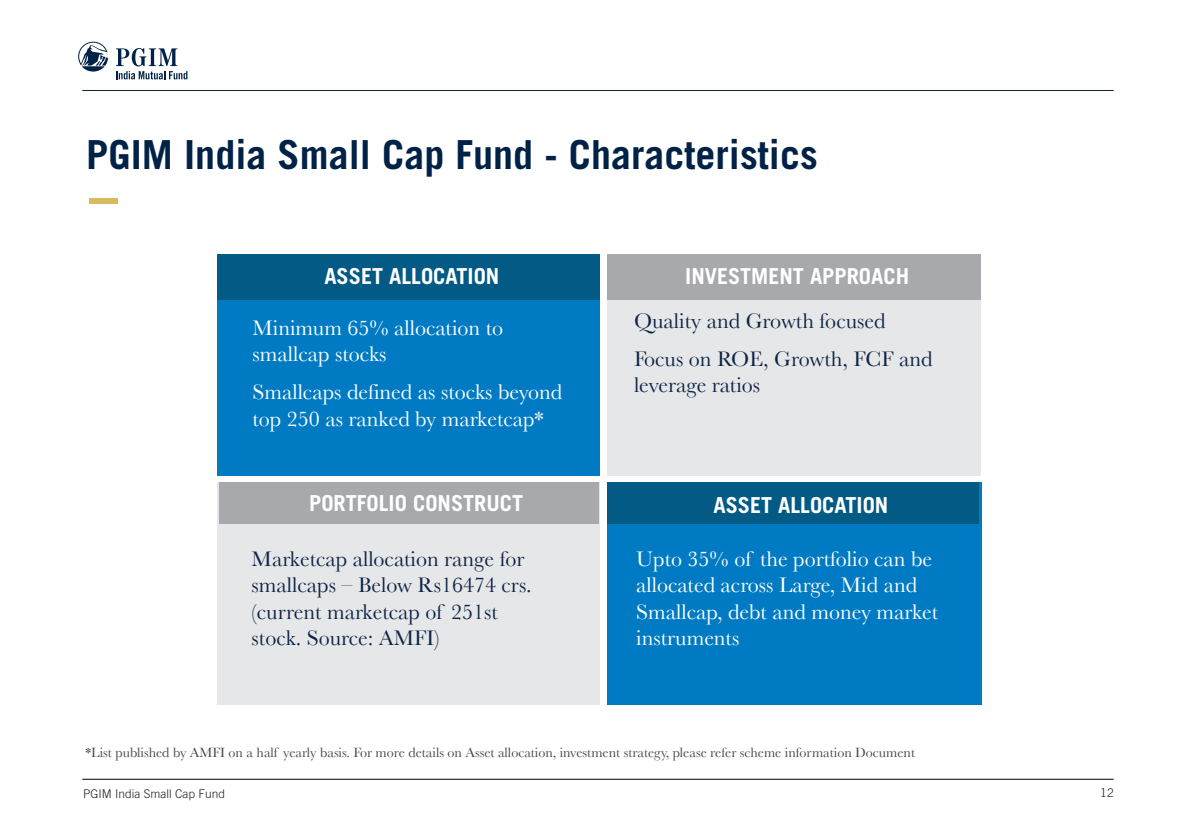
<style>
.page{position:relative;width:1191px;height:840px;background:#fff}
.page>*{position:absolute;margin:0;border:0;box-sizing:border-box;transform-origin:0 0}
.t1{font:700 40px "Trade Gothic LT";color:#002247}
.t2{font:22px/26.4px "Baskerville";color:#fff}
.t3{font:22px/26.4px "Baskerville";color:#0e2345}
.t4{font:700 22px "Trade Gothic LT";color:#fff}
.t5{font:14px "Baskerville";color:#434344}
.t6{font:300 12px "Trade Gothic LT";color:#231f20}
</style>
<div class="page">
<div style="left:89px;top:198px;width:29px;height:5px;background:#d9ba61"></div>
<div style="left:218px;top:478px;width:383px;height:226px;background:#e6e7e8"></div>
<div style="left:220px;top:478px;width:379px;height:45px;background:#a7a9ac"></div>
<div style="left:601px;top:478px;width:380px;height:226px;background:#007bc3"></div>
<div style="left:603px;top:478px;width:375px;height:45px;background:#025a85"></div>
<div style="left:218px;top:254px;width:383px;height:226px;background:#007bc3"></div>
<div style="left:601px;top:254px;width:379px;height:226px;background:#e6e7e8"></div>
<div style="left:218px;top:254px;width:383px;height:45px;background:#025a85"></div>
<div style="left:601px;top:254px;width:379px;height:45px;background:#a7a9ac"></div>
<div style="left:600px;top:246px;width:7px;height:474px;background:#fff"></div>
<div style="left:211px;top:476px;width:784px;height:6px;background:#fff"></div>
<hr style="left:82px;top:778px;width:1031px;height:1px;background:#000">
<hr style="left:82px;top:90px;width:1031px;height:1px;background:#0e2345">
<svg style="left:78px;top:42px;width:30px;height:30px"></svg>
<svg style="left:116px;top:48px;width:71px;height:31px"></svg>
<h1 class="t1" style="left:86px;top:130px;width:733px">PGIM India Small Cap Fund - Characteristics</h1>
<p class="t4" style="left:324px;top:262px;width:176px">ASSET ALLOCATION</p>
<p class="t4" style="left:685px;top:262px;width:225px">INVESTMENT APPROACH</p>
<p class="t2" style="left:252px;top:314px;width:252px">Minimum 65% allocation to smallcap stocks</p>
<p class="t2" style="left:252px;top:378px;width:311px">Smallcaps defined as stocks beyond top 250 as ranked by marketcap*</p>
<p class="t3" style="left:634px;top:302px;width:300px;line-height:37.8px">Quality and Growth focused<br>Focus on ROE, Growth, FCF and</p>
<p class="t3" style="left:634px;top:371px;width:128px">leverage ratios</p>
<p class="t4" style="left:309px;top:489px;width:215px">PORTFOLIO CONSTRUCT</p>
<p class="t4" style="left:713px;top:491px;width:176px">ASSET ALLOCATION</p>
<p class="t3" style="left:252px;top:545px;width:281px">Marketcap allocation range for smallcaps – Below Rs16474 crs. (current marketcap of 251st stock. Source: AMFI)</p>
<p class="t2" style="left:636px;top:545px;width:304px">Upto 35% of the portfolio can be allocated across Large, Mid and<br>Smallcap, debt and money market instruments</p>
<p class="t5" style="left:85px;top:743px;width:831px">*List published by AMFI on a half yearly basis. For more details on Asset allocation, investment strategy, please refer scheme information Document</p>
<p class="t6" style="left:83px;top:786px;width:144px">PGIM India Small Cap Fund</p>
<p class="t6" style="left:1100px;top:784px;width:15px">12</p>
</div>
